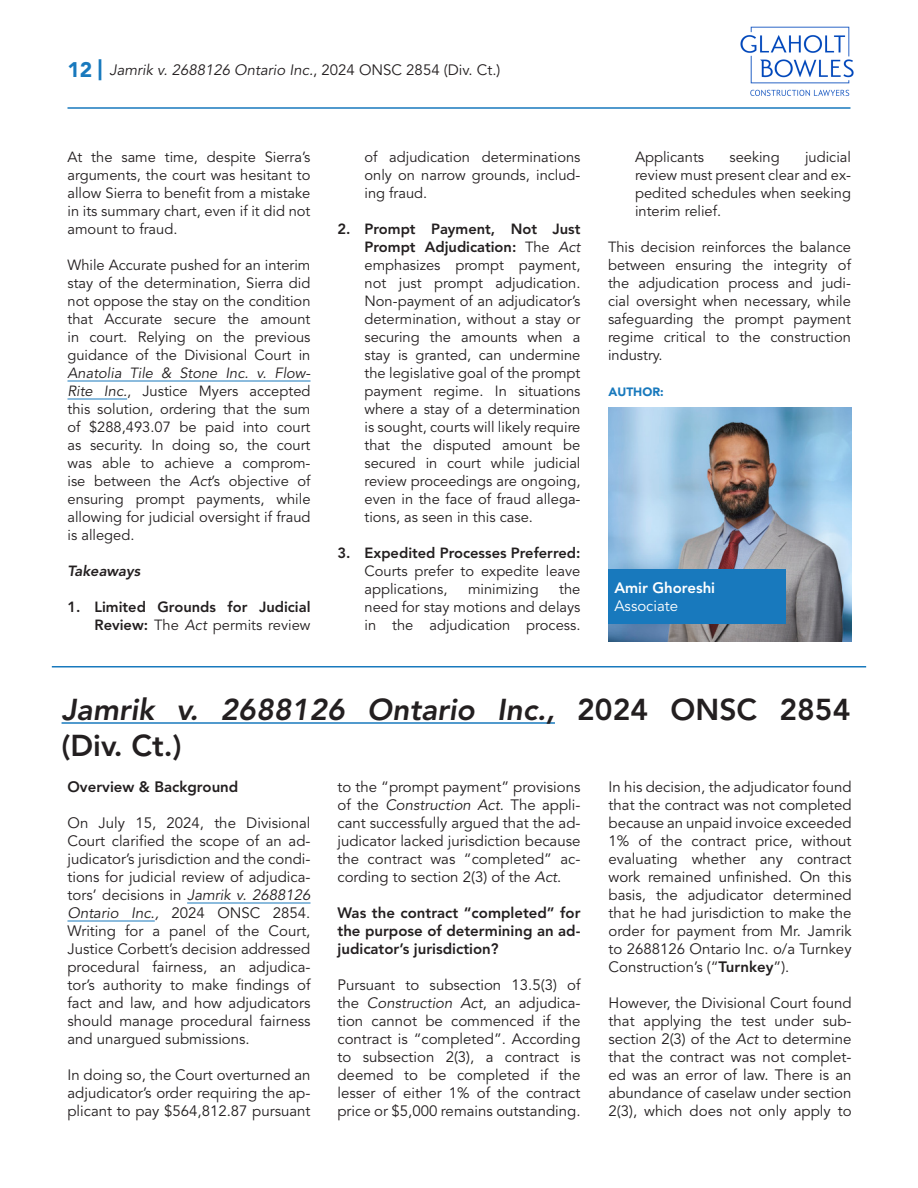
<style>
.page{position:relative;width:918px;height:1188px;background:#fff}
.page>*{position:absolute;margin:0;border:0;box-sizing:border-box;transform-origin:0 0}
.t1{font:italic 800 30px/36px "Avenir LT Std";color:#231f20}
.Normal__paragraph{font:15px/18px "Avenir LT Std";color:#231f20;text-align:justify}
.Normal__paragraph-2{font:800 15px/18px "Avenir LT Std";color:#231f20;text-align:justify}
.t2{font:italic 15px "Avenir LT Std";color:#231f20}
.t3{font:800 15px/18px "Avenir LT Std";color:#fff}
.Normal__paragraph-3{font:14.7px/18px "Avenir LT Std";color:#231f20;text-align:justify}
.t4{font:800 14.7px/18px "Avenir LT Std";color:#231f20;text-align:right}
.Normal__paragraph-4{font:italic 800 14.7px "Avenir LT Std";color:#231f20}
.Normal__paragraph-5{font:900 12px "Avenir LT Std";color:#1879bd}
.s1{font-weight:900;font-style:normal;font-size:21px;color:#1879bd}
.s2{font-style:normal}
.s3{font-style:italic}
.s4{font-weight:400}
.s5{font-weight:400;font-style:italic}
.s6{font-weight:800}
</style>
<div class="page">
<hr style="left:68px;top:107px;width:782px;height:2px;background:#1879bd">
<img style="left:740px;top:26px;width:114px;height:70px">
<hr style="left:68px;top:381px;width:242px;height:1px;background:#1879bd">
<hr style="left:68px;top:399px;width:59px;height:1px;background:#1879bd">
<img style="left:608px;top:407px;width:243px;height:234px">
<div style="left:608px;top:569px;width:177px;height:54px;background:#1879bd"></div>
<hr style="left:52px;top:666px;width:814px;height:2px;background:#1879bd">
<hr style="left:62px;top:722px;width:493px;height:2px;background:#1879bd">
<hr style="left:187px;top:903px;width:123px;height:1px;background:#1879bd">
<hr style="left:68px;top:921px;width:87px;height:1px;background:#1879bd">
<p class="t2" style="left:68px;top:61px;width:435px"><span class="s1">12 |</span> Jamrik v. 2688126 Ontario Inc.<span class="s2">, 2024 ONSC 2854 (Div. Ct.)</span></p>
<p class="Normal__paragraph-3" style="left:68px;top:148px;width:245px">At the same time, despite Sierra’s arguments, the court was hesitant to allow Sierra to benefit from a mistake in its summary chart, even if it did not amount to fraud.</p>
<p class="Normal__paragraph-3" style="left:68px;top:256px;width:245px">While Accurate pushed for an interim stay of the determination, Sierra did not oppose the stay on the condition that Accurate secure the amount in court. Relying on the previous guidance of the Divisional Court in <span class="s3">Anatolia Tile &amp; Stone Inc. v. Flow-Rite Inc.</span>, Justice Myers accepted this solution, ordering that the sum of $288,493.07 be paid into court as security. In doing so, the court was able to achieve a comprom&shy;ise between the <span class="s3">Act</span>’s objective of ensuring prompt payments, while allowing for judicial oversight if fraud is alleged.</p>
<p class="Normal__paragraph-4" style="left:68px;top:562px;width:74px">Takeaways</p>
<p class="t4" style="left:68px;top:598px;width:245px">1. Limited Grounds for Judicial<br>Review: <span class="s4">The</span> <span class="s5">Act</span> <span class="s4">permits review</span></p>
<p class="Normal__paragraph-3" style="left:364px;top:148px;width:218px">of adjudication determinations only on narrow grounds, includ&shy;ing fraud.</p>
<p class="Normal__paragraph-3" style="left:364px;top:220px;width:218px;text-indent:-27px"><span class="s6">2. Prompt Payment, Not Just Prompt Adjudication:</span> The <span class="s3">Act </span>emphasizes prompt payment, not just prompt adjudication.<br>Non-payment of an adjudicator’s determination, without a stay or securing the amounts when a stay is granted, can undermine the legislative goal of the prompt payment regime. In situations where a stay of a determination is sought, courts will likely require that the disputed amount be secured in court while judicial review proceedings are ongoing, even in the face of fraud allega&shy;tions, as seen in this case.</p>
<p class="Normal__paragraph-3" style="left:364px;top:544px;width:218px;text-indent:-27px"><span class="s6">3. Expedited Processes Preferred:<br></span>Courts prefer to expedite leave applications,</p>
<p class="Normal__paragraph-3" style="left:364px;top:580px;width:218px;text-indent:195px">the need for stay motions and delays in the adjudication process.</p>
<p class="Normal__paragraph-3" style="left:468px;top:580px;width:72px">minimizing</p>
<p class="Normal__paragraph-3" style="left:635px;top:148px;width:218px;text-indent:170px">judicial review must present clear and ex&shy;pedited schedules when seeking interim relief.</p>
<p class="Normal__paragraph-3" style="left:608px;top:238px;width:245px">This decision reinforces the balance between ensuring the integrity of the adjudication process and judi&shy;cial oversight when necessary, while safeguarding the prompt payment regime critical to the construction industry.</p>
<p class="Normal__paragraph-3" style="left:635px;top:148px;width:71px">Applicants</p>
<p class="Normal__paragraph-3" style="left:729px;top:148px;width:52px">seeking</p>
<p class="Normal__paragraph-5" style="left:609px;top:385px;width:57px">AUTHOR:</p>
<p class="t3" style="left:614px;top:578px;width:102px">Amir Ghoreshi<br><span class="s4">Associate</span></p>
<p class="t1" style="left:62px;top:692px;width:790px">Jamrik v. 2688126 Ontario Inc., <span class="s2">2024 ONSC 2854 (Div. Ct.)</span></p>
<p class="Normal__paragraph-2" style="left:68px;top:778px;width:172px">Overview &amp; Background</p>
<p class="Normal__paragraph" style="left:68px;top:814px;width:245px">On July 15, 2024, the Divisional Court clarified the scope of an ad&shy;judicator’s jurisdiction and the condi&shy;tions for judicial review of adjudica&shy;tors’ decisions in <span class="s3">Jamrik v. 2688126<br>Ontario Inc.,</span> 2024 ONSC 2854.<br>Writing for a panel of the Court, Justice Corbett’s decision addressed procedural fairness, an adjudica&shy;tor’s authority to make findings of fact and law, and how adjudicators should manage procedural fairness and unargued submissions.</p>
<p class="Normal__paragraph" style="left:68px;top:1066px;width:245px">In doing so, the Court overturned an adjudicator’s order requiring the ap&shy;plicant to pay $564,812.87 pursuant</p>
<p class="Normal__paragraph" style="left:609px;top:778px;width:245px">In his decision, the adjudicator found that the contract was not completed because an unpaid invoice exceeded 1% of the contract price, without evaluating whether any contract work remained unfinished. On this basis, the adjudicator determined that he had jurisdiction to make the order for payment from Mr. Jamrik to 2688126 Ontario Inc. o/a Turnkey Construction’s (“<span class="s6">Turnkey</span>”).</p>
<p class="Normal__paragraph" style="left:609px;top:994px;width:245px">However, the Divisional Court found that applying the test under sub&shy;section 2(3) of the <span class="s3">Act</span> to determine that the contract was not complet&shy;ed was an error of law. There is an abundance of caselaw under section 2(3), which does not only apply to</p>
<p class="Normal__paragraph" style="left:338px;top:778px;width:245px">to the “prompt payment” provisions of the <span class="s3">Construction Act</span>. The appli&shy;cant successfully argued that the ad&shy;judicator lacked jurisdiction because the contract was “completed” ac&shy;cording to section 2(3) of the <span class="s3">Act</span>.</p>
<p class="Normal__paragraph-2" style="left:338px;top:904px;width:245px">Was the contract “completed” for the purpose of determining an ad&shy;judicator’s jurisdiction?</p>
<p class="Normal__paragraph" style="left:338px;top:976px;width:245px">Pursuant to subsection 13.5(3) of the <span class="s3">Construction Act</span>, an adjudica&shy;tion cannot be commenced if the contract is “completed”. According to subsection 2(3), a contract is deemed to be completed if the lesser of either 1% of the contract price or $5,000 remains outstanding.</p>
</div>
